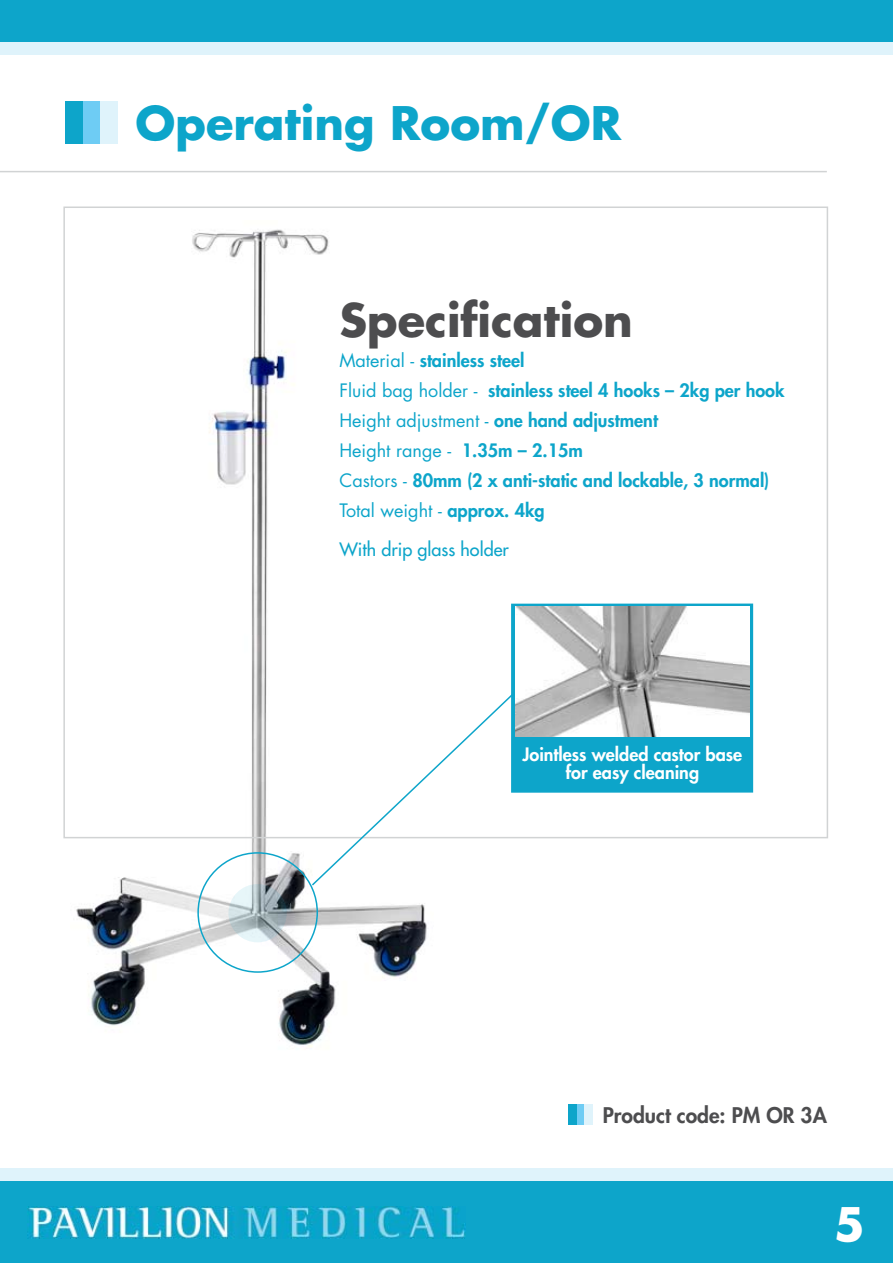
<style>
.page{position:relative;width:893px;height:1263px;background:#fff}
.page>*{position:absolute;margin:0;border:0;box-sizing:border-box;transform-origin:0 0}
.t1{font:700 45px "Futura Std";color:#0da5ca}
.t2{font:700 45px "Futura Std";color:#4d4d4f}
.t3{font:700 45px "Futura Std";color:#fff}
.t4{font:800 21px "Futura Std";color:#4d4d4f}
.t5{font:800 18px/30px "Futura Std";color:#0da5ca}
.t6{font:800 18px/18px "Futura Std";color:#fff;text-align:center}
.t7{font:500 18px "Futura Std";color:#0da5ca}
.s1{font-weight:400}
</style>
<div class="page">
<div style="left:0;top:0;width:893px;height:55px;background:#0da5ca"></div>
<div style="left:0;top:1181px;width:893px;height:82px;background:#0da5ca"></div>
<div style="left:0;top:42px;width:893px;height:13px;background:#dff3fb"></div>
<div style="left:0;top:1168px;width:893px;height:13px;background:#dff3fb"></div>
<img style="left:27px;top:1206px;width:438px;height:33px">
<img style="left:71px;top:229px;width:356px;height:818px">
<div style="left:511px;top:603px;width:242px;height:190px;background:#0da5ca"></div>
<img style="left:515px;top:607px;width:235px;height:129px">
<div style="left:197px;top:852px;width:121px;height:121px;border:2px solid #0da5ca;border-radius:50%"></div>
<svg style="left:228px;top:884px;width:59px;height:58px;background:#afbec2"></svg>
<svg style="left:310px;top:692px;width:205px;height:195px"></svg>
<div style="left:82px;top:102px;width:18px;height:42px;background:#6eccf4"></div>
<div style="left:65px;top:102px;width:18px;height:42px;background:#0da5ca"></div>
<div style="left:100px;top:102px;width:17px;height:42px;background:#dff3fb"></div>
<hr style="left:0;top:171px;width:827px;height:1px;background:#d1d3d4">
<div style="left:576px;top:1105px;width:9px;height:20px;background:#6eccf4"></div>
<div style="left:568px;top:1105px;width:8px;height:20px;background:#0da5ca"></div>
<div style="left:584px;top:1105px;width:9px;height:20px;background:#dff3fb"></div>
<h1 class="t1" style="left:135px;top:94px;width:487px">Operating Room/OR</h1>
<h1 class="t2" style="left:339px;top:290px;width:295px">Specification</h1>
<p class="t5" style="left:339px;top:345px;width:447px"><span class="s1">Material -</span> stainless steel<br><span class="s1">Fluid bag holder -</span> stainless steel 4 hooks – 2kg per hook <span class="s1">Height adjustment -</span> one hand adjustment<br><span class="s1">Height range -</span> 1.35m – 2.15m<br><span class="s1">Castors -</span> 80mm (2 x anti-static and lockable, 3 normal)<br><span class="s1">Total weight -</span> approx. 4kg</p>
<p class="t7" style="left:339px;top:538px;width:171px">With drip glass holder</p>
<p class="t6" style="left:522px;top:745px;width:221px">Jointless welded castor base for easy cleaning</p>
<p class="t4" style="left:603px;top:1102px;width:226px">Product code: PM OR 3A</p>
<h1 class="t3" style="left:834px;top:1194px;width:32px">5</h1>
</div>
